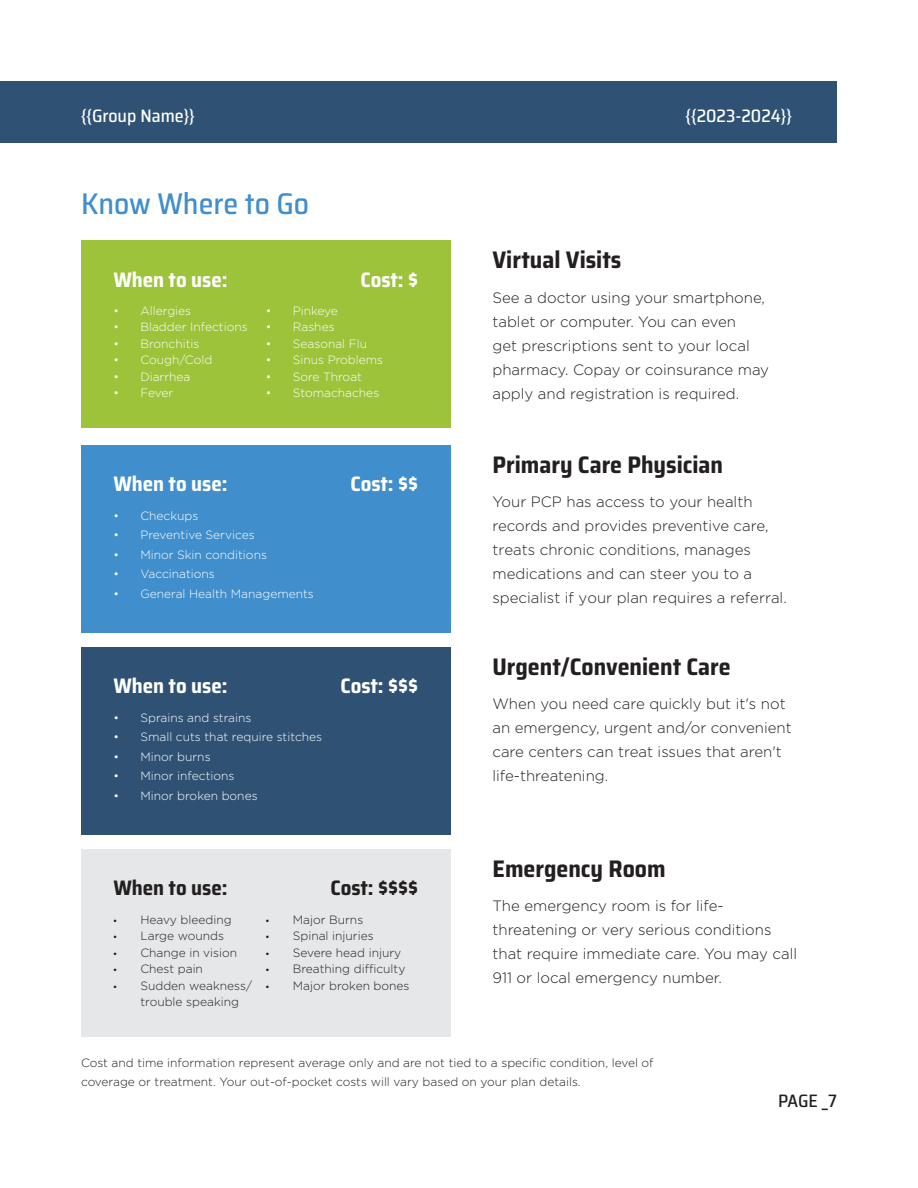
<style>
.page{position:relative;width:918px;height:1188px;background:#fff}
.page>*{position:absolute;margin:0;border:0;box-sizing:border-box;transform-origin:0 0}
._25pt_Size_Align_Lef{font:500 semi-condensed 30px "Saira";color:#408ecc}
._20pt_Size_Align_Lef{font:700 semi-condensed 24px "Saira";color:#231f20}
._12pt_Size_Align_Lef{font:700 semi-condensed 21px "Saira";color:#fff}
._12pt_Size_Align_Lef-2{font:700 semi-condensed 21px "Saira";color:#231f20}
.t1{font:500 semi-condensed 18px "Saira";color:#fff}
.t2{font:500 semi-condensed 18px "Saira";color:#231f20}
._20pt_Size_Align_Lef-2{font:300 15px/24px "Gotham";color:#231f20}
._10pt_Size_Align_Lef{font:300 12px/16.5px "Gotham";color:#231f20}
.t3{font:300 12px "Gotham";color:#fff}
.s1{font-family:"Myriad Pro";font-weight:400}
</style>
<div class="page">
<div style="left:0;top:81px;width:837px;height:62px;background:#2f5274"></div>
<div style="left:81px;top:241px;width:370px;height:187px;background:#9dc33b"></div>
<div style="left:81px;top:445px;width:370px;height:188px;background:#408ecc"></div>
<div style="left:81px;top:647px;width:370px;height:187px;background:#2f5274"></div>
<div style="left:81px;top:849px;width:370px;height:187px;background:#e6e7e9"></div>
<p class="t1" style="left:81px;top:102px;width:115px">{{Group Name}}</p>
<p class="t1" style="left:686px;top:102px;width:108px">{{2023-2024}}</p>
<p class="_25pt_Size_Align_Lef" style="left:81px;top:181px;width:230px">Know Where to Go</p>
<p class="_12pt_Size_Align_Lef" style="left:113px;top:263px;width:116px">When to use:</p>
<p class="_12pt_Size_Align_Lef" style="left:360px;top:263px;width:59px">Cost: $</p>
<p class="t3" style="left:113px;top:303px;width:79px">• Allergies</p>
<p class="t3" style="left:113px;top:320px;width:136px">• Bladder Infections</p>
<p class="t3" style="left:113px;top:336px;width:88px">• Bronchitis</p>
<p class="t3" style="left:113px;top:353px;width:100px">• Cough/Cold</p>
<p class="t3" style="left:113px;top:369px;width:79px">• Diarrhea</p>
<p class="t3" style="left:113px;top:386px;width:61px">• Fever</p>
<p class="t3" style="left:266px;top:303px;width:74px">• Pinkeye</p>
<p class="t3" style="left:266px;top:320px;width:70px">• Rashes</p>
<p class="t3" style="left:266px;top:336px;width:103px">• Seasonal Flu</p>
<p class="t3" style="left:266px;top:353px;width:119px">• Sinus Problems</p>
<p class="t3" style="left:266px;top:369px;width:98px">• Sore Throat</p>
<p class="t3" style="left:266px;top:386px;width:115px">• Stomachaches</p>
<p class="_12pt_Size_Align_Lef" style="left:113px;top:468px;width:116px">When to use:</p>
<p class="_12pt_Size_Align_Lef" style="left:350px;top:468px;width:69px">Cost: $$</p>
<p class="t3" style="left:113px;top:508px;width:86px">• Checkups</p>
<p class="t3" style="left:113px;top:527px;width:143px">• Preventive Services</p>
<p class="t3" style="left:113px;top:547px;width:155px">• Minor Skin conditions</p>
<p class="t3" style="left:113px;top:566px;width:103px">• Vaccinations</p>
<p class="t3" style="left:113px;top:586px;width:202px">• General Health Managements</p>
<p class="_12pt_Size_Align_Lef" style="left:113px;top:670px;width:116px">When to use:</p>
<p class="_12pt_Size_Align_Lef" style="left:340px;top:670px;width:79px">Cost: $$$</p>
<p class="t3" style="left:113px;top:710px;width:139px">• Sprains and strains</p>
<p class="t3" style="left:113px;top:729px;width:210px">• Small cuts that require stitches</p>
<p class="t3" style="left:113px;top:749px;width:99px">• Minor burns</p>
<p class="t3" style="left:113px;top:768px;width:123px">• Minor infections</p>
<p class="t3" style="left:113px;top:788px;width:146px">• Minor broken bones</p>
<p class="_12pt_Size_Align_Lef-2" style="left:113px;top:872px;width:116px">When to use:</p>
<p class="_12pt_Size_Align_Lef-2" style="left:330px;top:872px;width:89px">Cost: $$$$</p>
<p class="_10pt_Size_Align_Lef" style="left:113px;top:911px;width:120px"><span class="s1">•</span> Heavy bleeding</p>
<p class="_10pt_Size_Align_Lef" style="left:113px;top:927px;width:112px"><span class="s1">•</span> Large wounds</p>
<p class="_10pt_Size_Align_Lef" style="left:113px;top:944px;width:125px"><span class="s1">•</span> Change in vision</p>
<p class="_10pt_Size_Align_Lef" style="left:113px;top:960px;width:91px"><span class="s1">•</span> Chest pain</p>
<p class="_10pt_Size_Align_Lef" style="left:140px;top:977px;width:113px;text-indent:-27px"><span class="s1">•</span> Sudden weakness/ trouble speaking</p>
<p class="_10pt_Size_Align_Lef" style="left:266px;top:911px;width:99px"><span class="s1">•</span> Major Burns</p>
<p class="_10pt_Size_Align_Lef" style="left:266px;top:927px;width:109px"><span class="s1">•</span> Spinal injuries</p>
<p class="_10pt_Size_Align_Lef" style="left:266px;top:944px;width:137px"><span class="s1">•</span> Severe head injury</p>
<p class="_10pt_Size_Align_Lef" style="left:266px;top:960px;width:141px"><span class="s1">•</span> Breathing difficulty</p>
<p class="_10pt_Size_Align_Lef" style="left:266px;top:977px;width:145px"><span class="s1">•</span> Major broken bones</p>
<p class="_20pt_Size_Align_Lef" style="left:492px;top:241px;width:131px">Virtual Visits</p>
<p class="_20pt_Size_Align_Lef-2" style="left:492px;top:285px;width:278px">See a doctor using your smartphone, tablet or computer. You can even<br>get prescriptions sent to your local pharmacy. Copay or coinsurance may apply and registration is required.</p>
<p class="_20pt_Size_Align_Lef" style="left:492px;top:446px;width:232px">Primary Care Physician</p>
<p class="_20pt_Size_Align_Lef-2" style="left:492px;top:490px;width:296px">Your PCP has access to your health records and provides preventive care, treats chronic conditions, manages medications and can steer you to a specialist if your plan requires a referral.</p>
<p class="_20pt_Size_Align_Lef" style="left:492px;top:648px;width:240px">Urgent/Convenient Care</p>
<p class="_20pt_Size_Align_Lef-2" style="left:492px;top:692px;width:301px">When you need care quickly but it's not an emergency, urgent and/or convenient care centers can treat issues that aren't life-threatening.</p>
<p class="_20pt_Size_Align_Lef" style="left:492px;top:850px;width:175px">Emergency Room</p>
<p class="_20pt_Size_Align_Lef-2" style="left:492px;top:894px;width:306px">The emergency room is for life&shy;threatening or very serious conditions that require immediate care. You may call 911 or local emergency number.</p>
<p class="_10pt_Size_Align_Lef" style="left:81px;top:1052px;width:574px;line-height:19.5px">Cost and time information represent average only and are not tied to a specific condition, level of coverage or treatment. Your out-of-pocket costs will vary based on your plan details.</p>
<p class="t2" style="left:778px;top:1087px;width:60px">PAGE _7</p>
</div>
